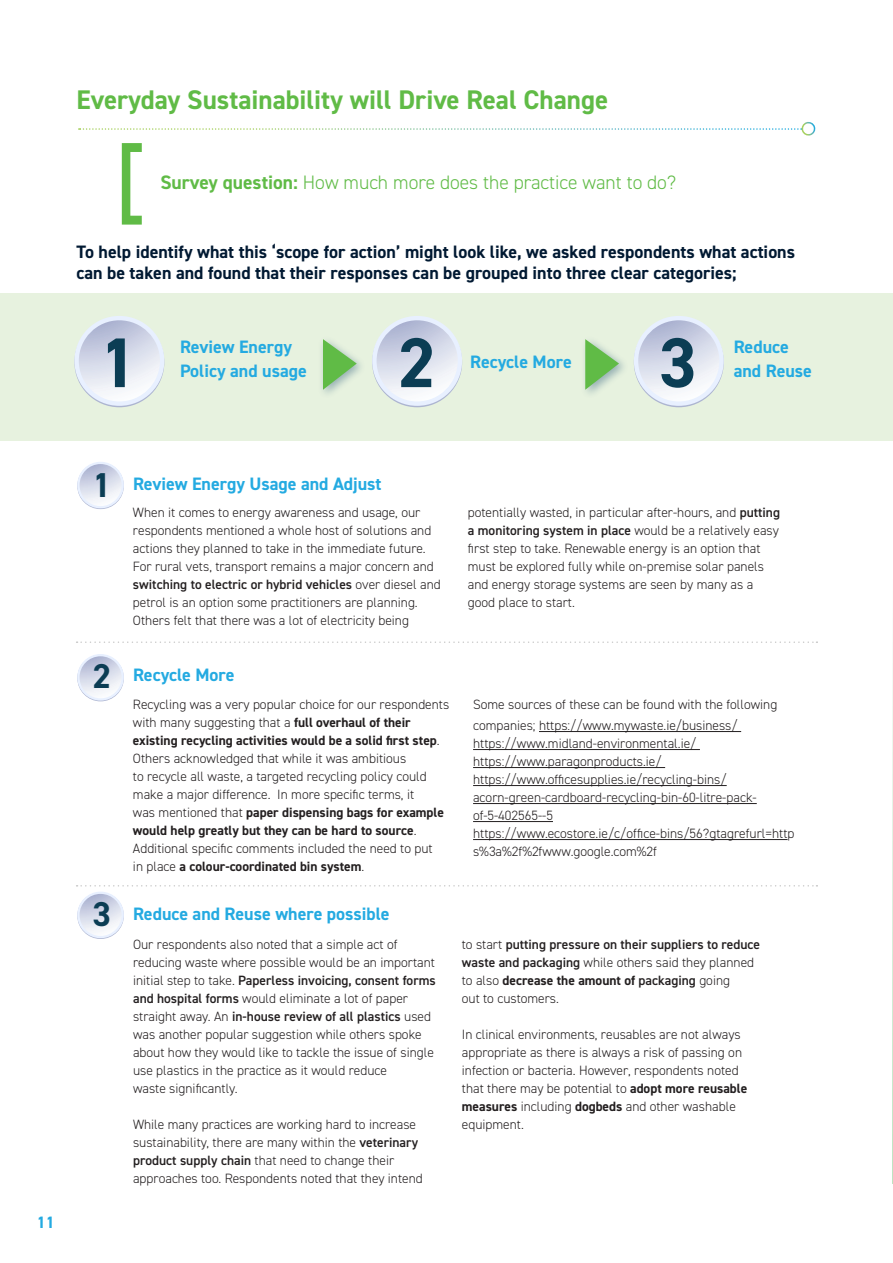
<style>
.page{position:relative;width:893px;height:1263px;background:#fff}
.page>*{position:absolute;margin:0;border:0;box-sizing:border-box;transform-origin:0 0}
.Sub_headers{font:700 70.5px "DIN2014";color:#0b3d54}
.Sub_headers-2{font:700 34.5px "DIN2014";color:#0b3d54}
.Headers{font:700 27px "DIN2014";color:#60bb46}
.Survey_Questions{font:300 19.5px "DIN2014";color:#60bb46}
.Body{font:700 18px/21px "DIN2014";color:#001932}
.Body-2{font:700 18px/24px "DIN2014";color:#24aae1}
.Sub_headers-3{font:700 16.5px "DIN2014";color:#24aae1}
.Body-3{font:300 13.5px/18px "DIN2014";color:#231f20}
.Body-4{font:700 13.5px/18px "DIN2014";color:#231f20}
.Body-5{font:600 13.5px/18px "DIN2014";color:#231f20}
.s1{font-weight:700}
.s2{font-weight:600}
.s3{font-weight:300}
</style>
<div class="page">
<div style="left:77px;top:462px;width:47px;height:46px;background:#e8f0ff;border-radius:50%"></div>
<svg style="left:80px;top:464px;width:42px;height:42px"></svg>
<div style="left:77px;top:654px;width:47px;height:47px;background:#e8f0ff;border-radius:50%"></div>
<svg style="left:80px;top:656px;width:42px;height:42px"></svg>
<div style="left:0;top:293px;width:893px;height:148px;background:#e7f2df"></div>
<div style="left:74px;top:316px;width:90px;height:90px;background:#e8f0ff;border-radius:50%"></div>
<svg style="left:79px;top:320px;width:81px;height:81px"></svg>
<hr style="left:539px;top:731px;width:202px;height:1px;background:#231f20">
<hr style="left:473px;top:749px;width:227px;height:1px;background:#231f20">
<hr style="left:473px;top:767px;width:192px;height:1px;background:#231f20">
<hr style="left:473px;top:785px;width:254px;height:1px;background:#231f20">
<hr style="left:473px;top:803px;width:284px;height:1px;background:#231f20">
<hr style="left:473px;top:821px;width:80px;height:1px;background:#231f20">
<hr style="left:473px;top:839px;width:315px;height:1px;background:#231f20">
<svg style="left:79px;top:122px;width:736px;height:14px"></svg>
<div style="left:77px;top:892px;width:47px;height:46px;background:#e8f0ff;border-radius:50%"></div>
<svg style="left:80px;top:894px;width:42px;height:42px"></svg>
<div style="left:372px;top:316px;width:90px;height:90px;background:#e8f0ff;border-radius:50%"></div>
<svg style="left:377px;top:320px;width:81px;height:81px"></svg>
<div style="left:634px;top:316px;width:90px;height:90px;background:#e8f0ff;border-radius:50%"></div>
<svg style="left:638px;top:320px;width:81px;height:81px"></svg>
<div style="left:318px;top:335px;width:49px;height:65px;background:#2a5979;opacity:.43"></div>
<svg style="left:323px;top:339px;width:34px;height:51px"></svg>
<div style="left:580px;top:335px;width:49px;height:65px;background:#2a5979;opacity:.43"></div>
<svg style="left:585px;top:339px;width:34px;height:51px"></svg>
<svg style="left:122px;top:143px;width:20px;height:82px"></svg>
<svg style="left:77px;top:641px;width:740px;height:2px"></svg>
<svg style="left:77px;top:885px;width:740px;height:1px"></svg>
<svg style="left:892px;top:668px;width:1px;height:516px"></svg>
<p class="Headers" style="left:77px;top:82px;width:533px">Everyday Sustainability will Drive Real Change</p>
<p class="Survey_Questions" style="left:160px;top:170px;width:517px"><span class="s1">Survey question:</span> How much more does the practice want to do?</p>
<p class="Body" style="left:77px;top:241px;width:720px">To help identify what this ‘scope for action’ might look like, we asked respondents what actions can be taken and found that their responses can be grouped into three clear categories;</p>
<p class="Sub_headers" style="left:99px;top:316px;width:40px">1</p>
<p class="Body-2" style="left:180px;top:334px;width:128px">Review Energy<br>Policy and usage</p>
<p class="Sub_headers" style="left:398px;top:316px;width:40px">2</p>
<p class="Sub_headers" style="left:659px;top:316px;width:40px">3</p>
<p class="Body-2" style="left:470px;top:349px;width:103px">Recycle More</p>
<p class="Body-2" style="left:734px;top:334px;width:80px">Reduce and Reuse</p>
<p class="Sub_headers-3" style="left:37px;top:1211px;width:19px">11</p>
<p class="Sub_headers-2" style="left:93px;top:462px;width:20px">1</p>
<p class="Body-2" style="left:133px;top:471px;width:250px">Review Energy Usage and Adjust</p>
<p class="Body-3" style="left:133px;top:503px;width:309px">When it comes to energy awareness and usage, our respondents mentioned a whole host of solutions and actions they planned to take in the immediate future.<br>For rural vets, transport remains a major concern and <span class="s2">switching to electric or hybrid vehicles</span> over diesel and petrol is an option some practitioners are planning.</p>
<p class="Body-3" style="left:133px;top:611px;width:278px">Others felt that there was a lot of electricity being</p>
<p class="Body-3" style="left:468px;top:503px;width:314px">potentially wasted, in particular after-hours, and <span class="s2">putting a monitoring system in place</span> would be a relatively easy first step to take. Renewable energy is an option that must be explored fully while on-premise solar panels and energy storage systems are seen by many as a</p>
<p class="Body-3" style="left:468px;top:593px;width:109px">good place to start.</p>
<p class="Sub_headers-2" style="left:93px;top:653px;width:20px">2</p>
<p class="Body-2" style="left:133px;top:662px;width:103px">Recycle More</p>
<p class="Body-3" style="left:133px;top:695px;width:318px">Recycling was a very popular choice for our respondents with many suggesting that a <span class="s1">full overhaul of their existing recycling activities would be a solid first step</span>.<br>Others acknowledged that while it was ambitious</p>
<p class="Body-3" style="left:133px;top:767px;width:295px">to recycle all waste, a targeted recycling policy could make a major difference. In more specific terms, it</p>
<p class="Body-4" style="left:133px;top:803px;width:313px"><span class="s3">was mentioned that</span> paper dispensing bags for example would help greatly but they can be hard to source<span class="s3">.<br>Additional specific comments included the need to put</span></p>
<p class="Body-4" style="left:133px;top:857px;width:233px"><span class="s3">in place</span> a colour-coordinated bin system<span class="s3">.</span></p>
<p class="Body-3" style="left:473px;top:694px;width:306px;line-height:21px">Some sources of these can be found with the following companies; https://www.mywaste.ie/business/</p>
<p class="Body-3" style="left:473px;top:734px;width:225px">https://www.midland-environmental.ie/</p>
<p class="Body-3" style="left:473px;top:752px;width:190px">https://www.paragonproducts.ie/</p>
<p class="Body-3" style="left:473px;top:770px;width:285px">https://www.officesupplies.ie/recycling-bins/ acorn-green-cardboard-recycling-bin-60-litre-pack&shy;of-5-402565--5</p>
<p class="Body-3" style="left:473px;top:824px;width:323px">https://www.ecostore.ie/c/office-bins/56?gtagrefurl=http s%3a%2f%2fwww.google.com%2f</p>
<p class="Sub_headers-2" style="left:93px;top:891px;width:20px">3</p>
<p class="Body-2" style="left:133px;top:901px;width:258px">Reduce and Reuse where possible</p>
<p class="Body-3" style="left:133px;top:935px;width:304px">Our respondents also noted that a simple act of reducing waste where possible would be an important initial step to take. <span class="s2">Paperless invoicing, consent forms and hospital forms</span> would eliminate a lot of paper straight away. An <span class="s2">in-house review of all plastics</span> used was another popular suggestion while others spoke about how they would like to tackle the issue of single use plastics in the practice as it would reduce</p>
<p class="Body-3" style="left:133px;top:1079px;width:106px">waste significantly.</p>
<p class="Body-3" style="left:133px;top:1115px;width:291px">While many practices are working hard to increase sustainability, there are many within the <span class="s2">veterinary product supply chain</span> that need to change their approaches too. Respondents noted that they intend</p>
<p class="Body-5" style="left:462px;top:934px;width:300px"><span class="s3">to start</span> putting pressure on their suppliers to reduce waste and packaging <span class="s3">while others said they planned</span></p>
<p class="Body-4" style="left:462px;top:971px;width:270px"><span class="s3">to also</span> decrease the amount of <span class="s2">packaging</span> <span class="s3">going</span></p>
<p class="Body-3" style="left:462px;top:989px;width:99px">out to customers.</p>
<p class="Body-3" style="left:462px;top:1025px;width:287px">In clinical environments, reusables are not always appropriate as there is always a risk of passing on infection or bacteria. However, respondents noted that there may be potential to <span class="s1">adopt more reusable measures</span> including <span class="s1">dogbeds</span> and other washable equipment.</p>
</div>
